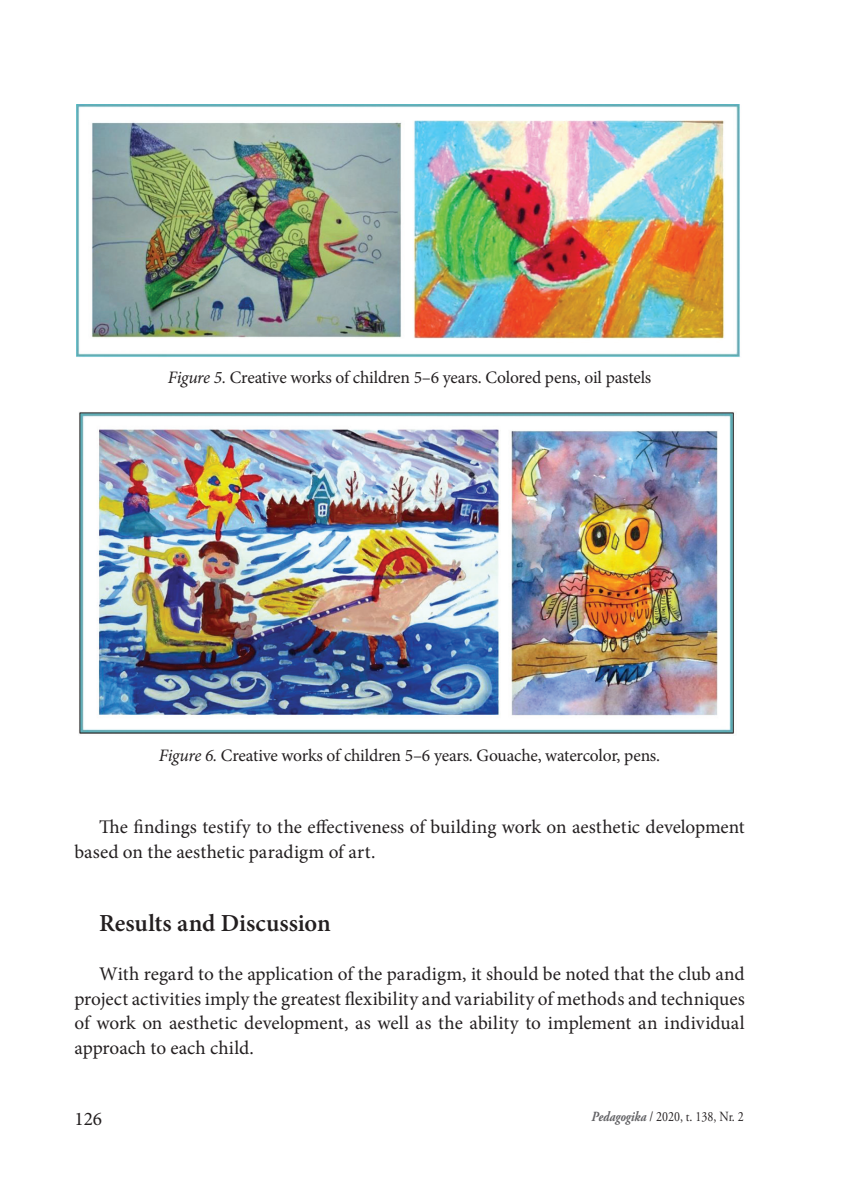
<style>
.page{position:relative;width:844px;height:1191px;background:#fff}
.page>*{position:absolute;margin:0;border:0;box-sizing:border-box;transform-origin:0 0}
.t1{font:600 24.5px "Minion Pro";color:#231f20}
.t2{font:19.25px/24.5px "Minion Pro";color:#231f20}
.t3{font:17.5px "Minion Pro";letter-spacing:-.015em;color:#231f20}
.t4{font:14px "Adobe Garamond Pro";color:#231f20;scale:.85 1}
.s1{font-style:italic}
.s2{font-weight:700;font-style:italic;color:#636366}
</style>
<div class="page">
<img style="left:77px;top:104px;width:663px;height:253px">
<img style="left:79px;top:412px;width:655px;height:322px">
<p class="t3" style="left:168px;top:366px;width:485px"><span class="s1">Figure 5.</span> Creative works of children 5–6 years. Colored pens, oil pastels</p>
<p class="t3" style="left:159px;top:743px;width:502px"><span class="s1">Figure 6.</span> Creative works of children 5–6 years. Gouache, watercolor, pens.</p>
<p class="t2" style="left:74px;top:815px;width:671px;text-indent:25px">The findings testify to the effectiveness of building work on aesthetic development based on the aesthetic paradigm of art.</p>
<p class="t1" style="left:99px;top:906px;width:233px">Results and Discussion</p>
<p class="t2" style="left:74px;top:962px;width:671px;text-align:justify;text-indent:25px">With regard to the application of the paradigm, it should be noted that the club and project activities imply the greatest flexibility and variability of methods and techniques of work on aesthetic development, as well as the ability to implement an individual approach to each child.</p>
<p class="t2" style="left:74px;top:1106px;width:29px">126</p>
<p class="t4" style="left:591px;top:1108px;width:180px"><span class="s2">Pedagogika</span> / 2020, t. 138, Nr. 2</p>
</div>
